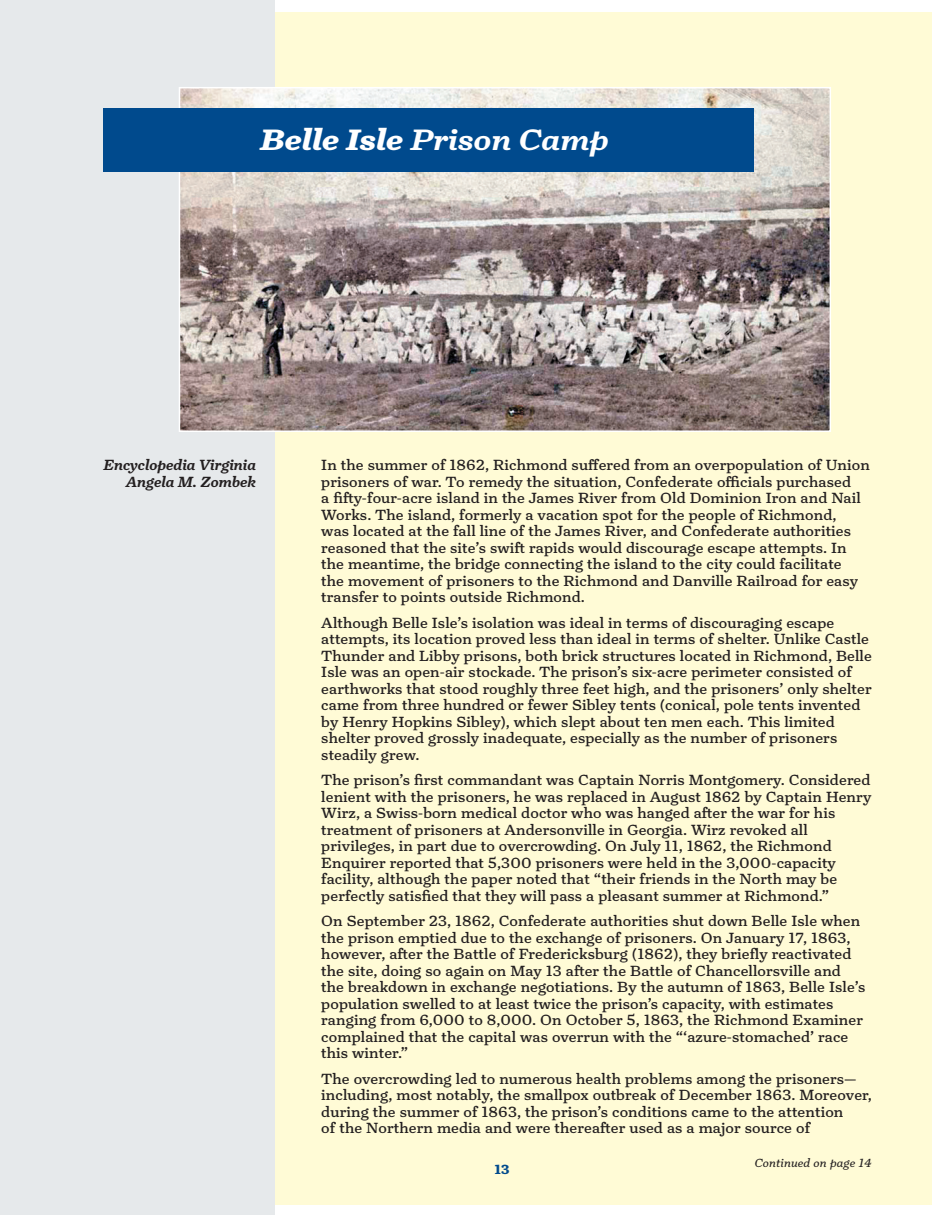
<style>
.page{position:relative;width:945px;height:1215px;background:#fff}
.page>*{position:absolute;margin:0;border:0;box-sizing:border-box;transform-origin:0 0}
.t1{font:italic 500 30px "Turnip";color:#fff;scale:1.1 1}
.t2{font:15px/16.5px "Turnip";letter-spacing:.01em;color:#231f20}
.t3{font:italic 500 15px/16.5px "Turnip";color:#231f20;text-align:right}
.t4{font:700 13.5px "Turnip";color:#004a8d}
.t5{font:italic 12px "Turnip";letter-spacing:.01em;color:#231f20}
.s1{font-weight:700}
</style>
<div class="page">
<div style="left:13px;top:12px;width:919px;height:1193px;background:#fffbd6"></div>
<div style="left:0;top:0;width:274px;height:1215px;background:#e6e9eb"></div>
<img style="left:182px;top:90px;width:646px;height:339px">
<div style="left:179px;top:87px;width:652px;height:345px;border:2px solid #fff"></div>
<div style="left:103px;top:108px;width:651px;height:63px;background:#004a8d"></div>
<h1 class="t1" style="left:261px;top:120px;width:319px"><span class="s1">Belle Isle</span> Prison Camp</h1>
<p class="t3" style="left:104px;top:457px;width:154px">Encyclopedia Virginia<br>Angela M. Zombek</p>
<p class="t2" style="left:321px;top:457px;width:550px">In the summer of 1862, Richmond suffered from an overpopulation of Union prisoners of war. To remedy the situation, Confederate officials purchased<br>a fifty-four-acre island in the James River from Old Dominion Iron and Nail Works. The island, formerly a vacation spot for the people of Richmond,<br>was located at the fall line of the James River, and Confederate authorities reasoned that the site’s swift rapids would discourage escape attempts. In the meantime, the bridge connecting the island to the city could facilitate<br>the movement of prisoners to the Richmond and Danville Railroad for easy transfer to points outside Richmond.</p>
<p class="t2" style="left:321px;top:614px;width:552px">Although Belle Isle’s isolation was ideal in terms of discouraging escape attempts, its location proved less than ideal in terms of shelter. Unlike Castle Thunder and Libby prisons, both brick structures located in Richmond, Belle Isle was an open-air stockade. The prison’s six-acre perimeter consisted of earthworks that stood roughly three feet high, and the prisoners’ only shelter came from three hundred or fewer Sibley tents (conical, pole tents invented by Henry Hopkins Sibley), which slept about ten men each. This limited shelter proved grossly inadequate, especially as the number of prisoners steadily grew.</p>
<p class="t2" style="left:321px;top:772px;width:552px">The prison’s first commandant was Captain Norris Montgomery. Considered lenient with the prisoners, he was replaced in August 1862 by Captain Henry Wirz, a Swiss-born medical doctor who was hanged after the war for his treatment of prisoners at Andersonville in Georgia. Wirz revoked all privileges, in part due to overcrowding. On July 11, 1862, the Richmond Enquirer reported that 5,300 prisoners were held in the 3,000-capacity facility, although the paper noted that “their friends in the North may be perfectly satisfied that they will pass a pleasant summer at Richmond.”</p>
<p class="t2" style="left:321px;top:913px;width:546px">On September 23, 1862, Confederate authorities shut down Belle Isle when the prison emptied due to the exchange of prisoners. On January 17, 1863, however, after the Battle of Fredericksburg (1862), they briefly reactivated the site, doing so again on May 13 after the Battle of Chancellorsville and the breakdown in exchange negotiations. By the autumn of 1863, Belle Isle’s population swelled to at least twice the prison’s capacity, with estimates ranging from 6,000 to 8,000. On October 5, 1863, the Richmond Examiner complained that the capital was overrun with the “‘azure-stomached’ race this winter.”</p>
<p class="t2" style="left:321px;top:1070px;width:552px">The overcrowding led to numerous health problems among the prisoners— including, most notably, the smallpox outbreak of December 1863. Moreover, during the summer of 1863, the prison’s conditions came to the attention<br>of the Northern media and were thereafter used as a major source of</p>
<p class="t4" style="left:495px;top:1161px;width:17px">13</p>
<p class="t5" style="left:755px;top:1155px;width:118px">Continued on page 14</p>
</div>
